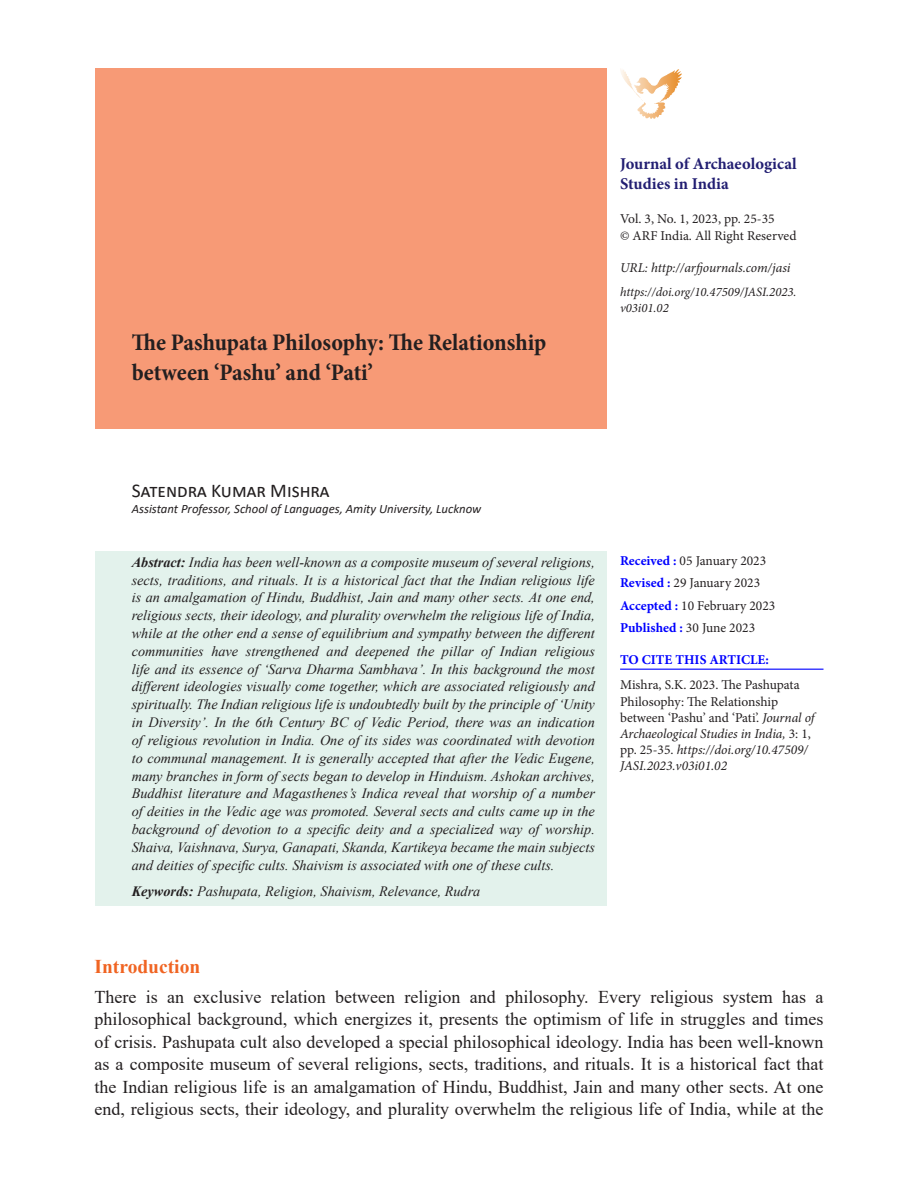
<style>
.page{position:relative;width:918px;height:1188px;background:#fff}
.page>*{position:absolute;margin:0;border:0;box-sizing:border-box;transform-origin:0 0}
.Head{font:700 condensed 24px/30px "Minion Pro";letter-spacing:-.005em;color:#231f20}
.author{font:19.5px "Calibri";color:#231f20}
.sub_head_1{font:700 19.5px "Times New Roman";color:#f06422}
.Body_left{font:18px/22.5px "Times New Roman";color:#231f20;text-align:justify}
.t1{font:700 16.5px/19.8px "Minion Pro";color:#221e72}
.abstract{font:italic 14.25px/17.9px "Times New Roman";color:#231f20;text-align:justify}
.t2{font:13.5px/16.2px "Minion Pro";color:#231f20}
.t3{font:700 13.5px "Minion Pro";color:#00f}
.t4{font:italic 13.5px "Minion Pro";letter-spacing:-.005em;color:#231f20}
.author_ref{font:italic 12.75px "Calibri";color:#231f20}
.t5{font:italic 12.75px/15.3px "Minion Pro";color:#231f20}
.s1{font-weight:700}
.s2{font-weight:700;color:#00f}
.s3{font-weight:400;color:#231f20}
.s4{font-style:italic}
</style>
<div class="page">
<div style="left:95px;top:68px;width:512px;height:360px;background:#f79a76"></div>
<div style="left:95px;top:551px;width:512px;height:354px;background:#e3f2ec"></div>
<hr style="left:620px;top:669px;width:204px;height:1px;background:#00f">
<img style="left:620px;top:69px;width:61px;height:49px">
<p class="Head" style="left:132px;top:327px;width:416px">The Pashupata Philosophy: The Relationship between ‘Pashu’ and ‘Pati’</p>
<p class="t1" style="left:620px;top:154px;width:178px">Journal of Archaeological<br>Studies in India</p>
<p class="t2" style="left:620px;top:211px;width:156px">Vol. 3, No. 1, 2023, pp. 25-35</p>
<p class="t2" style="left:620px;top:227px;width:178px">© ARF India. All Right Reserved</p>
<p class="t4" style="left:620px;top:259px;width:172px">URL: http://arfjournals.com/jasi</p>
<p class="t5" style="left:620px;top:285px;width:178px">https://doi.org/10.47509/JASI.2023. v03i01.02</p>
<p class="author" style="left:132px;top:477px;width:199px">Satendra Kumar Mishra</p>
<p class="author_ref" style="left:132px;top:500px;width:351px">Assistant Professor, School of Languages, Amity University, Lucknow</p>
<p class="abstract" style="left:132px;top:553px;width:465px"><span class="s1">Abstract:</span> India has been well-known as a composite museum of several religions, sects, traditions, and rituals. It is a historical fact that the Indian religious life is an amalgamation of Hindu, Buddhist, Jain and many other sects. At one end, religious sects, their ideology, and plurality overwhelm the religious life of India, while at the other end a sense of equilibrium and sympathy between the different communities have strengthened and deepened the pillar of Indian religious life and its essence of ‘Sarva Dharma Sambhava’. In this background the most different ideologies visually come together, which are associated religiously and spiritually. The Indian religious life is undoubtedly built by the principle of ‘Unity in Diversity’. In the 6th Century BC of Vedic Period, there was an indication of religious revolution in India. One of its sides was coordinated with devotion to communal management. It is generally accepted that after the Vedic Eugene, many branches in form of sects began to develop in Hinduism. Ashokan archives, Buddhist literature and Magasthenes’s Indica reveal that worship of a number of deities in the Vedic age was promoted. Several sects and cults came up in the background of devotion to a specific deity and a specialized way of worship.<br>Shaiva, Vaishnava, Surya, Ganapati, Skanda, Kartikeya became the main subjects and deities of specific cults. Shaivism is associated with one of these cults.</p>
<p class="abstract" style="left:132px;top:882px;width:350px"><span class="s1">Keywords:</span> Pashupata, Religion, Shaivism, Relevance, Rudra</p>
<p class="t2" style="left:620px;top:553px;width:148px"><span class="s2">Received :</span> 05 January 2023</p>
<p class="t2" style="left:620px;top:575px;width:142px"><span class="s2">Revised :</span> 29 January 2023</p>
<p class="t2" style="left:620px;top:597px;width:157px"><span class="s2">Accepted :</span> 10 February 2023</p>
<p class="t3" style="left:620px;top:618px;width:137px">Published : <span class="s3">30 June 2023</span></p>
<p class="t3" style="left:620px;top:650px;width:150px">TO CITE THIS ARTICLE:</p>
<p class="t2" style="left:620px;top:677px;width:196px">Mishra, S.K. 2023. The Pashupata Philosophy: The Relationship between ‘Pashu’ and ‘Pati’. <span class="s4">Journal of Archaeological Studies in India,</span> 3: 1, pp. 25-35. <span class="s4">https://doi.org/10.47509/ JASI.2023.v03i01.02</span></p>
<p class="sub_head_1" style="left:94px;top:952px;width:107px">Introduction</p>
<p class="Body_left" style="left:94px;top:985px;width:731px">There is an exclusive relation between religion and philosophy. Every religious system has a philosophical background, which energizes it, presents the optimism of life in struggles and times of crisis. Pashupata cult also developed a special philosophical ideology. India has been well-known as a composite museum of several religions, sects, traditions, and rituals. It is a historical fact that the Indian religious life is an amalgamation of Hindu, Buddhist, Jain and many other sects. At one end, religious sects, their ideology, and plurality overwhelm the religious life of India, while at the</p>
</div>
